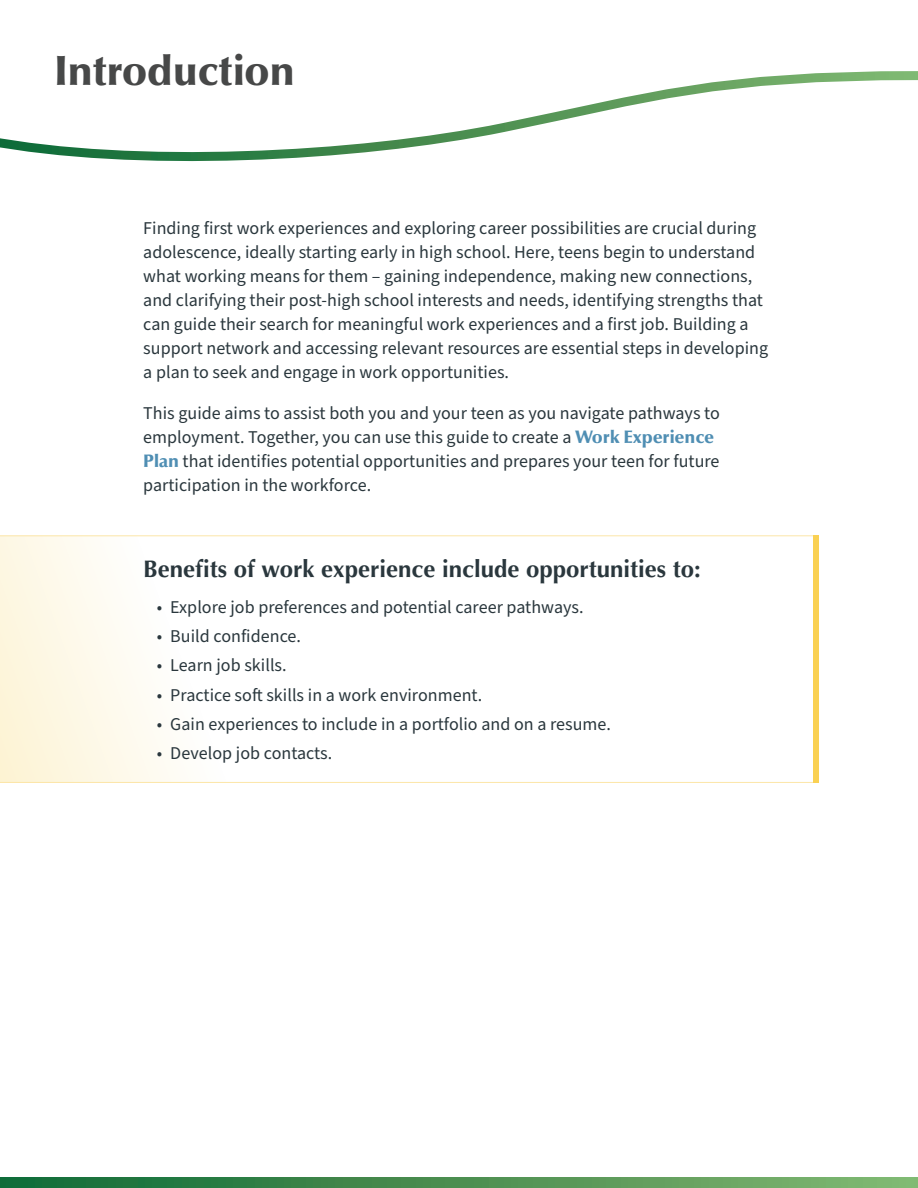
<style>
.page{position:relative;width:918px;height:1188px;background:#fff}
.page>*{position:absolute;margin:0;border:0;box-sizing:border-box;transform-origin:0 0}
.Page_Title_-_Left{font:900 42px "Optima LT Std";letter-spacing:-.01em;color:#474848}
.Paragraph_Title{font:700 24px "Optima LT Std";color:#2a373d}
.Body_Copy{font:18px/24px "Source Sans Pro";color:#2a373d}
.s1{font-family:"Optima LT Std";font-weight:900;color:#4f8eb3}
</style>
<div class="page">
<svg style="left:0;top:71px;width:918px;height:91px"></svg>
<svg style="left:0;top:1178px;width:918px;height:10px;background:#4a9052"></svg>
<svg style="left:0;top:536px;width:814px;height:247px"></svg>
<div style="left:814px;top:536px;width:5px;height:247px;background:#fad153"></div>
<p class="Page_Title_-_Left" style="left:54px;top:46px;width:243px">Introduction</p>
<p class="Body_Copy" style="left:143px;top:217px;width:626px">Finding first work experiences and exploring career possibilities are crucial during adolescence, ideally starting early in high school. Here, teens begin to understand what working means for them – gaining independence, making new connections, and clarifying their post-high school interests and needs, identifying strengths that can guide their search for meaningful work experiences and a first job. Building a support network and accessing relevant resources are essential steps in developing a plan to seek and engage in work opportunities.</p>
<p class="Body_Copy" style="left:143px;top:401px;width:578px">This guide aims to assist both you and your teen as you navigate pathways to employment. Together, you can use this guide to create a <span class="s1">Work Experience Plan</span> that identifies potential opportunities and prepares your teen for future participation in the workforce.</p>
<p class="Paragraph_Title" style="left:143px;top:555px;width:559px">Benefits of work experience include opportunities to:</p>
<p class="Body_Copy" style="left:157px;top:595px;width:428px">• Explore job preferences and potential career pathways.</p>
<p class="Body_Copy" style="left:157px;top:625px;width:146px">• Build confidence.</p>
<p class="Body_Copy" style="left:157px;top:654px;width:131px">• Learn job skills.</p>
<p class="Body_Copy" style="left:157px;top:683px;width:327px">• Practice soft skills in a work environment.</p>
<p class="Body_Copy" style="left:157px;top:712px;width:456px">• Gain experiences to include in a portfolio and on a resume.</p>
<p class="Body_Copy" style="left:157px;top:742px;width:177px">• Develop job contacts.</p>
</div>
